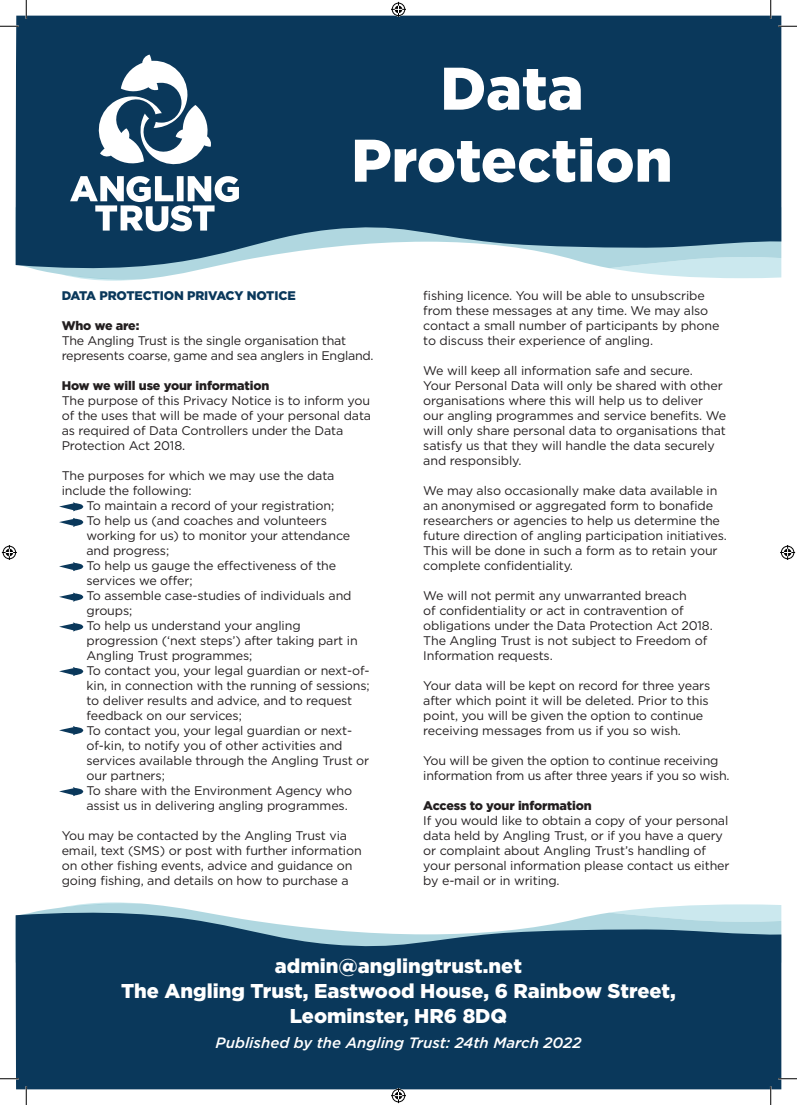
<style>
.page{position:relative;width:797px;height:1105px;background:#fff}
.page>*{position:absolute;margin:0;border:0;box-sizing:border-box;transform-origin:0 0}
.t1{font:900 60px "Gotham";color:#fff}
.t2{font:900 20px/25px "Gotham";color:#fff;text-align:center}
.t3{font:italic 500 15px "Gotham";color:#fff}
.t4{font:12.5px/15px "Gotham";letter-spacing:-.01em;color:#231f20}
.t5{font:900 12.5px "Gotham";letter-spacing:-.01em;color:#231f20}
.t6{font:900 12.5px "Gotham";letter-spacing:-.01em;color:#0a385b}
</style>
<div class="page">
<svg style="left:16px;top:16px;width:765px;height:263px;background:#275170"></svg>
<svg style="left:16px;top:903px;width:765px;height:186px;background:#285271"></svg>
<svg style="left:70px;top:55px;width:169px;height:176px"></svg>
<svg style="left:59px;top:502px;width:24px;height:9px"></svg>
<svg style="left:59px;top:518px;width:24px;height:9px"></svg>
<svg style="left:59px;top:562px;width:24px;height:9px"></svg>
<svg style="left:59px;top:593px;width:24px;height:9px"></svg>
<svg style="left:59px;top:622px;width:24px;height:9px"></svg>
<svg style="left:59px;top:667px;width:24px;height:9px"></svg>
<svg style="left:59px;top:726px;width:24px;height:9px"></svg>
<svg style="left:59px;top:787px;width:24px;height:9px"></svg>
<svg style="left:0;top:25px;width:19px;height:2px"></svg>
<svg style="left:778px;top:25px;width:19px;height:2px"></svg>
<svg style="left:0;top:1078px;width:19px;height:1px"></svg>
<svg style="left:778px;top:1078px;width:19px;height:1px"></svg>
<svg style="left:25px;top:0;width:2px;height:19px"></svg>
<svg style="left:25px;top:1086px;width:2px;height:19px"></svg>
<svg style="left:770px;top:0;width:1px;height:19px"></svg>
<svg style="left:770px;top:1086px;width:1px;height:19px"></svg>
<svg style="left:391px;top:2px;width:15px;height:15px"></svg>
<svg style="left:391px;top:1088px;width:15px;height:15px"></svg>
<svg style="left:2px;top:545px;width:15px;height:15px"></svg>
<svg style="left:780px;top:545px;width:15px;height:15px"></svg>
<p class="t1" style="left:440px;top:47px;width:145px">Data</p>
<p class="t1" style="left:351px;top:119px;width:323px">Protection</p>
<p class="t6" style="left:62px;top:287px;width:235px">DATA PROTECTION PRIVACY NOTICE</p>
<p class="t5" style="left:62px;top:317px;width:79px">Who we are:</p>
<p class="t4" style="left:62px;top:333px;width:313px">The Angling Trust is the single organisation that represents coarse, game and sea anglers in England.</p>
<p class="t5" style="left:62px;top:377px;width:209px">How we will use your information</p>
<p class="t4" style="left:62px;top:393px;width:311px">The purpose of this Privacy Notice is to inform you of the uses that will be made of your personal data as required of Data Controllers under the Data Protection Act 2018.</p>
<p class="t4" style="left:62px;top:468px;width:274px">The purposes for which we may use the data include the following:</p>
<p class="t4" style="left:86px;top:498px;width:249px">To maintain a record of your registration;</p>
<p class="t4" style="left:86px;top:513px;width:265px">To help us (and coaches and volunteers working for us) to monitor your attendance and progress;</p>
<p class="t4" style="left:86px;top:558px;width:251px">To help us gauge the effectiveness of the services we offer;</p>
<p class="t4" style="left:86px;top:588px;width:266px">To assemble case-studies of individuals and groups;</p>
<p class="t4" style="left:86px;top:618px;width:273px">To help us understand your angling progression (‘next steps’) after taking part in<br>Angling Trust programmes;</p>
<p class="t4" style="left:86px;top:663px;width:285px">To contact you, your legal guardian or next-of&shy;kin, in connection with the running of sessions; to deliver results and advice, and to request feedback on our services;</p>
<p class="t4" style="left:86px;top:723px;width:284px">To contact you, your legal guardian or next&shy;of-kin, to notify you of other activities and services available through the Angling Trust or our partners;</p>
<p class="t4" style="left:86px;top:783px;width:267px">To share with the Environment Agency who assist us in delivering angling programmes.</p>
<p class="t4" style="left:62px;top:828px;width:301px">You may be contacted by the Angling Trust via email, text (SMS) or post with further information on other fishing events, advice and guidance on going fishing, and details on how to purchase a</p>
<p class="t4" style="left:423px;top:288px;width:297px">fishing licence. You will be able to unsubscribe from these messages at any time. We may also contact a small number of participants by phone to discuss their experience of angling.</p>
<p class="t4" style="left:423px;top:363px;width:304px">We will keep all information safe and secure.<br>Your Personal Data will only be shared with other organisations where this will help us to deliver our angling programmes and service benefits. We will only share personal data to organisations that satisfy us that they will handle the data securely and responsibly.</p>
<p class="t4" style="left:423px;top:483px;width:305px">We may also occasionally make data available in an anonymised or aggregated form to bonafide researchers or agencies to help us determine the future direction of angling participation initiatives.<br>This will be done in such a form as to retain your complete confidentiality.</p>
<p class="t4" style="left:423px;top:588px;width:291px">We will not permit any unwarranted breach<br>of confidentiality or act in contravention of obligations under the Data Protection Act 2018.<br>The Angling Trust is not subject to Freedom of Information requests.</p>
<p class="t4" style="left:423px;top:678px;width:288px">Your data will be kept on record for three years after which point it will be deleted. Prior to this point, you will be given the option to continue receiving messages from us if you so wish.</p>
<p class="t4" style="left:423px;top:753px;width:308px">You will be given the option to continue receiving information from us after three years if you so wish.</p>
<p class="t5" style="left:423px;top:797px;width:170px">Access to your information</p>
<p class="t4" style="left:423px;top:813px;width:308px">If you would like to obtain a copy of your personal data held by Angling Trust, or if you have a query or complaint about Angling Trust’s handling of your personal information please contact us either by e-mail or in writing.</p>
<p class="t2" style="left:275px;top:953px;width:248px">admin@anglingtrust.net</p>
<p class="t2" style="left:121px;top:978px;width:556px">The Angling Trust, Eastwood House, 6 Rainbow Street,<br>Leominster, HR6 8DQ</p>
<p class="t3" style="left:215px;top:1033px;width:367px">Published by the Angling Trust: 24th March 2022</p>
</div>
